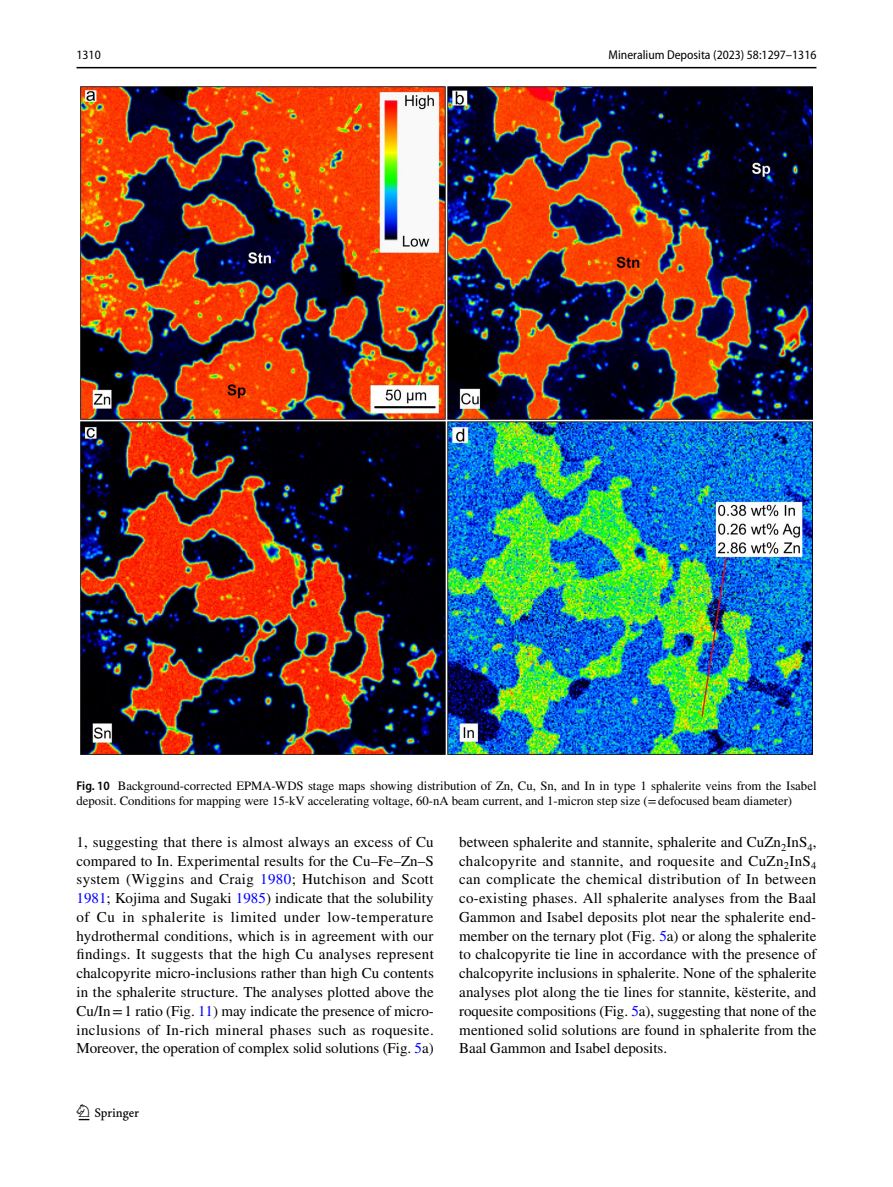
<style>
.page{position:relative;width:893px;height:1187px;background:#fff}
.page>*{position:absolute;margin:0;border:0;box-sizing:border-box;transform-origin:0 0}
.t1{font:22.5px "Springnew Regular 2";color:#000}
.t2{font:15px/18.8px "STIX";color:#000;text-align:justify}
.t3{font:12.75px/15px "STIX";color:#000}
.t4{font:semi-condensed 12.75px "Myriad Pro";color:#000}
.s1{font-family:"Myriad Pro";font-weight:600;font-stretch:semi-condensed}
.s2{color:#00f}
</style>
<div class="page">
<hr style="left:77px;top:67px;width:739px;height:1px;background:#000">
<img style="left:81px;top:87px;width:731px;height:667px">
<p class="t4" style="left:77px;top:48px;width:26px">1310</p>
<p class="t4" style="left:608px;top:48px;width:209px">Mineralium Deposita (2023) 58:1297–1316</p>
<p class="t3" style="left:77px;top:778px;width:741px"><span class="s1">Fig. 10</span> Background-corrected EPMA-WDS stage maps showing distribution of Zn, Cu, Sn, and In in type 1 sphalerite veins from the Isabel deposit. Conditions for mapping were 15-kV accelerating voltage, 60-nA beam current, and 1-micron step size (=defocused beam diameter)</p>
<p class="t2" style="left:77px;top:833px;width:359px">1, suggesting that there is almost always an excess of Cu compared to In. Experimental results for the Cu–Fe–Zn–S system (Wiggins and Craig <span class="s2">1980</span>; Hutchison and Scott <span class="s2">1981</span>; Kojima and Sugaki <span class="s2">1985</span>) indicate that the solubility of Cu in sphalerite is limited under low-temperature hydrothermal conditions, which is in agreement with our findings. It suggests that the high Cu analyses represent chalcopyrite micro-inclusions rather than high Cu contents in the sphalerite structure. The analyses plotted above the Cu/In=1 ratio (Fig. <span class="s2">11</span>) may indicate the presence of micro&shy;inclusions of In-rich mineral phases such as roquesite.<br>Moreover, the operation of complex solid solutions (Fig. <span class="s2">5</span>a)</p>
<p class="t2" style="left:459px;top:833px;width:359px">between sphalerite and stannite, sphalerite and CuZn<sub>2</sub>InS<sub>4</sub>, chalcopyrite and stannite, and roquesite and CuZn<sub>2</sub>InS<sub>4 </sub>can complicate the chemical distribution of In between co-existing phases. All sphalerite analyses from the Baal Gammon and Isabel deposits plot near the sphalerite end&shy;member on the ternary plot (Fig. <span class="s2">5</span>a) or along the sphalerite to chalcopyrite tie line in accordance with the presence of chalcopyrite inclusions in sphalerite. None of the sphalerite analyses plot along the tie lines for stannite, kësterite, and roquesite compositions (Fig. <span class="s2">5</span>a), suggesting that none of the mentioned solid solutions are found in sphalerite from the Baal Gammon and Isabel deposits.</p>
<h1 class="t1" style="left:79px;top:1104px;width:62px">1 3</h1>
</div>
